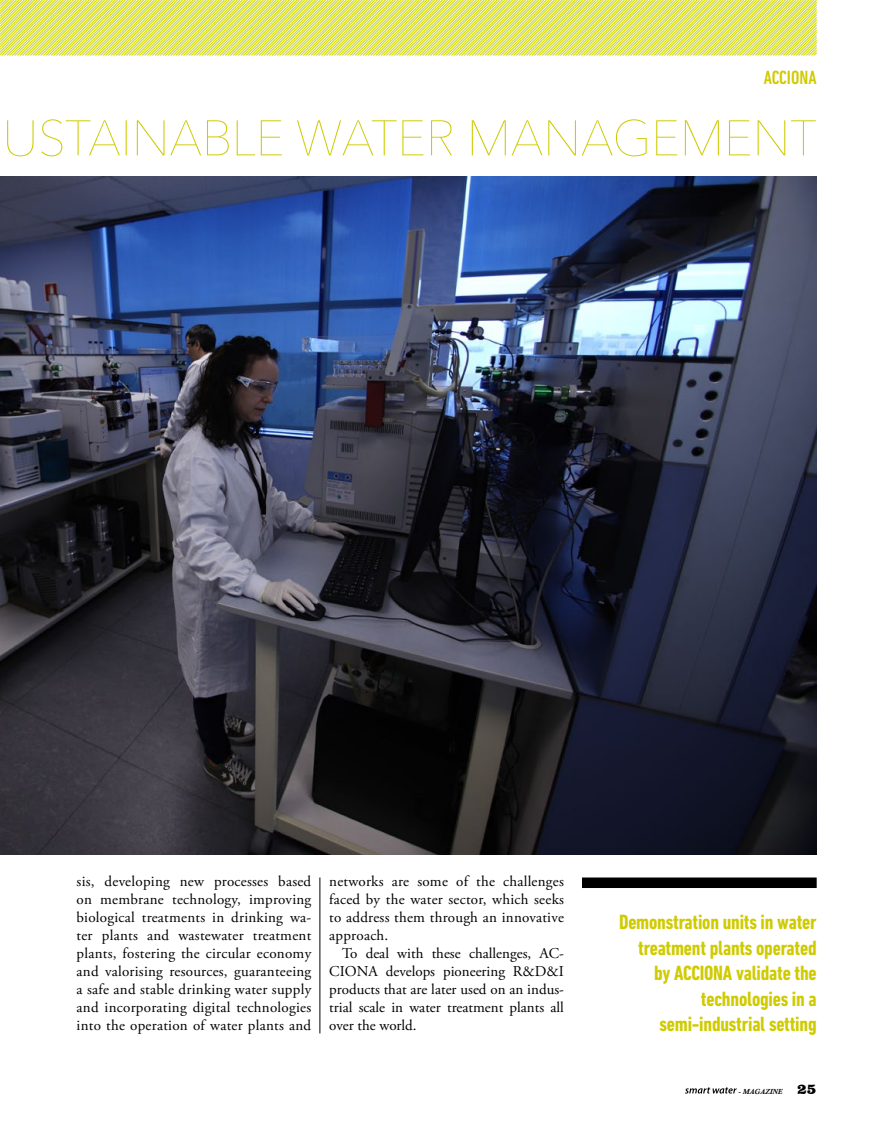
<style>
.page{position:relative;width:872px;height:1127px;background:#fff}
.page>*{position:absolute;margin:0;border:0;box-sizing:border-box;transform-origin:0 0}
.t1{font:700 condensed 21px/25.5px "DIN Next LT Pro";letter-spacing:-.01em;color:#cfcb00;text-align:right}
.t2{font:500 condensed 19.5px "DIN Next LT Pro";color:#cfcb00}
.t3{font:15px/18px "Adobe Garamond Pro";letter-spacing:.015em;color:#000;text-align:justify}
.t4{font:italic 700 7.5px "Calisto";color:#000}
.s1{font-family:"Clarendon BT";font-weight:900;font-style:normal;font-size:15px}
</style>
<div class="page">
<svg style="left:685px;top:1087px;width:51px;height:6px"></svg>
<hr style="left:319px;top:877px;width:1px;height:156px;background:#000">
<img style="left:0;top:176px;width:816px;height:678px">
<svg style="left:0;top:0;width:816px;height:55px;background:#e1e671"></svg>
<div style="left:582px;top:877px;width:234px;height:11px;background:#000"></div>
<svg style="left:7px;top:119px;width:808px;height:37px"></svg>
<h2 class="t2" style="left:764px;top:66px;width:54px">ACCIONA</h2>
<p class="t3" style="left:77px;top:872px;width:236px">sis, developing new processes based on membrane technology, improving biological treatments in drinking wa&shy;ter plants and wastewater treatment plants, fostering the circular economy and valorising resources, guaranteeing a safe and stable drinking water supply and incorporating digital technologies into the operation of water plants and</p>
<p class="t3" style="left:329px;top:872px;width:236px">networks are some of the challenges faced by the water sector, which seeks to address them through an innovative approach.</p>
<p class="t3" style="left:329px;top:944px;width:236px;text-indent:13px">To deal with these challenges, AC-CIONA develops pioneering R&amp;D&amp;I products that are later used on an indus&shy;trial scale in water treatment plants all over the world.</p>
<h1 class="t1" style="left:619px;top:909px;width:199px">Demonstration units in water treatment plants operated by ACCIONA validate the technologies in a semi-industrial setting</h1>
<p class="t4" style="left:738px;top:1086px;width:80px">- MAGAZINE <span class="s1">25</span></p>
</div>
